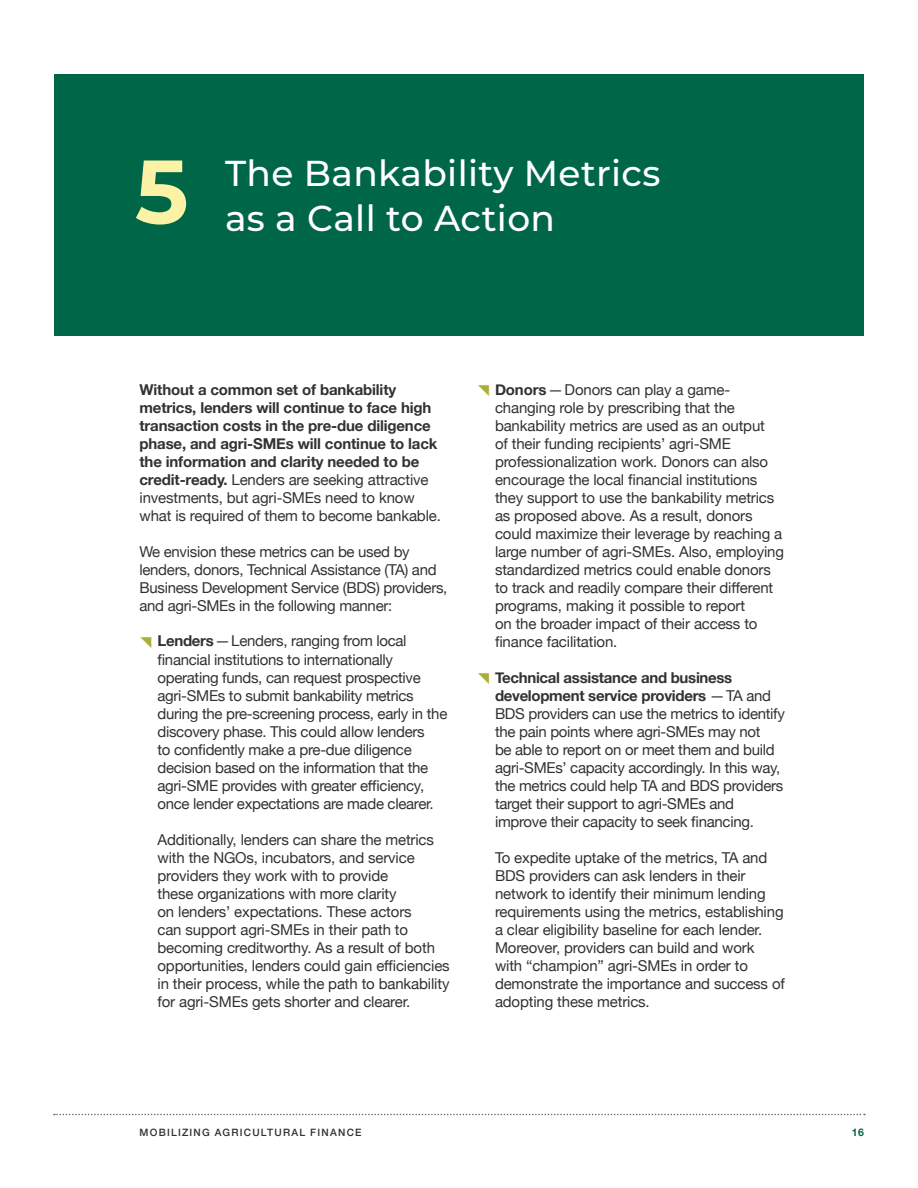
<style>
.page{position:relative;width:918px;height:1188px;background:#fff}
.page>*{position:absolute;margin:0;border:0;box-sizing:border-box;transform-origin:0 0}
.t1{font:700 90px "Montserrat";color:#fcf2a5}
.t2{font:500 36px "Montserrat";letter-spacing:.01em;color:#fff}
.t3{font:15px/18px "Helvetica Neue";letter-spacing:-.01em;color:#333232}
.t4{font:700 15px/18px "Helvetica Neue";letter-spacing:-.01em;color:#333232}
.t5{font:700 10.5px "Helvetica Neue";color:#006648}
.t6{font:500 10.2px "Helvetica Neue";letter-spacing:.12em;color:#333232}
.s1{font-weight:400}
.s2{font-weight:700}
</style>
<div class="page">
<svg style="left:54px;top:1114px;width:811px;height:1px"></svg>
<div style="left:54px;top:74px;width:810px;height:262px;background:#006648"></div>
<h1 class="t1" style="left:135px;top:127px;width:55px">5</h1>
<h2 class="t2" style="left:225px;top:148px;width:437px">The Bankability Metrics</h2>
<h2 class="t2" style="left:225px;top:193px;width:332px">as a Call to Action</h2>
<p class="t4" style="left:140px;top:381px;width:303px">Without a common set of bankability metrics, lenders will continue to face high transaction costs in the pre-due diligence phase, and agri-SMEs will continue to lack the information and clarity needed to be credit-ready. <span class="s1">Lenders are seeking attractive investments, but agri-SMEs need to know what is required of them to become bankable.</span></p>
<p class="t3" style="left:140px;top:543px;width:309px">We envision these metrics can be used by lenders, donors, Technical Assistance (TA) and Business Development Service (BDS) providers, and agri-SMEs in the following manner:</p>
<p class="t3" style="left:158px;top:633px;width:291px"><span class="s2">Lenders</span>—Lenders, ranging from local financial institutions to internationally operating funds, can request prospective agri-SMEs to submit bankability metrics during the pre-screening process, early in the discovery phase. This could allow lenders<br>to confidently make a pre-due diligence decision based on the information that the agri-SME provides with greater efficiency, once lender expectations are made clearer.</p>
<p class="t3" style="left:158px;top:831px;width:294px">Additionally, lenders can share the metrics with the NGOs, incubators, and service providers they work with to provide<br>these organizations with more clarity<br>on lenders’ expectations. These actors<br>can support agri-SMEs in their path to becoming creditworthy. As a result of both opportunities, lenders could gain efficiencies in their process, while the path to bankability for agri-SMEs gets shorter and clearer.</p>
<p class="t3" style="left:495px;top:381px;width:291px"><span class="s2">Donors</span>—Donors can play a game&shy;changing role by prescribing that the bankability metrics are used as an output<br>of their funding recipients’ agri-SME professionalization work. Donors can also encourage the local financial institutions they support to use the bankability metrics as proposed above. As a result, donors could maximize their leverage by reaching a large number of agri-SMEs. Also, employing standardized metrics could enable donors to track and readily compare their different programs, making it possible to report<br>on the broader impact of their access to finance facilitation.</p>
<p class="t3" style="left:495px;top:669px;width:291px"><span class="s2">Technical assistance and business development service providers</span> —TA and BDS providers can use the metrics to identify the pain points where agri-SMEs may not<br>be able to report on or meet them and build agri-SMEs’ capacity accordingly. In this way, the metrics could help TA and BDS providers target their support to agri-SMEs and improve their capacity to seek financing.</p>
<p class="t3" style="left:495px;top:849px;width:291px">To expedite uptake of the metrics, TA and BDS providers can ask lenders in their network to identify their minimum lending requirements using the metrics, establishing a clear eligibility baseline for each lender.<br>Moreover, providers can build and work with “champion” agri-SMEs in order to demonstrate the importance and success of adopting these metrics.</p>
<p class="t6" style="left:140px;top:1124px;width:224px">MOBILIZING AGRICULTURAL FINANCE</p>
<p class="t5" style="left:852px;top:1124px;width:14px">16</p>
</div>
